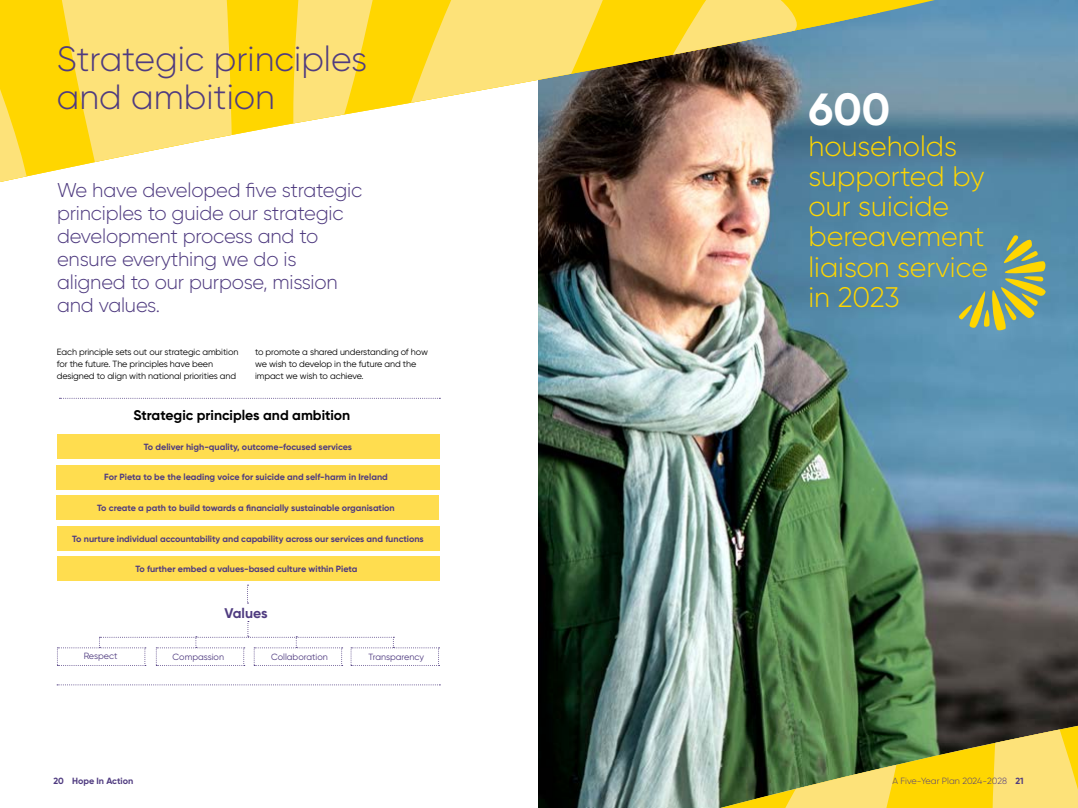
<style>
.page{position:relative;width:1078px;height:808px;background:#fff}
.page>*{position:absolute;margin:0;border:0;box-sizing:border-box;transform-origin:0 0}
.t1{font:700 45px "Gilroy";color:#fff}
.t2{font:300 35px/38px "Gilroy";color:#4f3b80}
.t3{font:300 28.3px/30.3px "Gilroy";color:#ffd600}
.t4{font:300 20px/23px "Gilroy";letter-spacing:-.01em;color:#4f3b80}
.t5{font:700 14px "Gilroy";color:#000}
.t6{font:700 14px "Gilroy";color:#4f3b80}
.t7{font:700 9px "Gilroy";color:#4f3b80}
.t8{font:9px/12px "Gilroy";letter-spacing:-.01em;color:#000}
.t9{font:9px "Gilroy";color:#4f3b80}
.t10{font:300 9px "Gilroy";letter-spacing:-.005em;color:#4f3b80}
.s1{font-weight:700}
</style>
<div class="page">
<img style="left:539px;top:0;width:538px;height:662px">
<svg style="left:538px;top:0;width:445px;height:226px"></svg>
<div style="left:249px;top:0;width:631px;height:132px;background:#ffd600"></div>
<svg style="left:278px;top:0;width:293px;height:132px;fill:#ffd600"></svg>
<svg style="left:571px;top:0;width:232px;height:12px;fill:#ffd600"></svg>
<svg style="left:76px;top:0;width:173px;height:166px;fill:#fde279"></svg>
<svg style="left:439px;top:12px;width:495px;height:170px"></svg>
<svg style="left:279px;top:0;width:108px;height:132px"></svg>
<svg style="left:0;top:0;width:76px;height:182px"></svg>
<svg style="left:247px;top:585px;width:1px;height:18px"></svg>
<div style="left:57px;top:434px;width:383px;height:25px;background:#ffdd4f"></div>
<svg style="left:59px;top:398px;width:381px;height:1px"></svg>
<svg style="left:57px;top:684px;width:175px;height:1px"></svg>
<div style="left:57px;top:465px;width:383px;height:24px;background:#ffdd4f"></div>
<div style="left:57px;top:495px;width:382px;height:25px;background:#ffdd4f"></div>
<div style="left:57px;top:526px;width:382px;height:24px;background:#ffdd4f"></div>
<div style="left:57px;top:556px;width:382px;height:25px;background:#ffdd4f"></div>
<svg style="left:57px;top:621px;width:382px;height:45px"></svg>
<svg style="left:232px;top:662px;width:845px;height:146px"></svg>
<svg style="left:720px;top:726px;width:357px;height:82px"></svg>
<svg style="left:958px;top:235px;width:88px;height:96px"></svg>
<h2 class="t2" style="left:57px;top:39px;width:311px">Strategic principles and ambition</h2>
<h3 class="t4" style="left:57px;top:179px;width:307px">We have developed five strategic principles to guide our strategic development process and to ensure everything we do is aligned to our purpose, mission and values.</h3>
<p class="t8" style="left:57px;top:346px;width:183px">Each principle sets out our strategic ambition for the future. The principles have been designed to align with national priorities and</p>
<p class="t8" style="left:255px;top:346px;width:174px">to promote a shared understanding of how we wish to develop in the future and the impact we wish to achieve.</p>
<h3 class="t5" style="left:133px;top:406px;width:218px">Strategic principles and ambition</h3>
<p class="t7" style="left:144px;top:441px;width:210px">To deliver high-quality, outcome-focused services</p>
<p class="t7" style="left:104px;top:471px;width:285px">For Pieta to be the leading voice for suicide and self-harm in Ireland</p>
<p class="t7" style="left:97px;top:502px;width:299px">To create a path to build towards a financially sustainable organisation</p>
<p class="t7" style="left:72px;top:533px;width:353px">To nurture individual accountability and capability across our services and functions</p>
<p class="t7" style="left:135px;top:563px;width:223px">To further embed a values-based culture within Pieta</p>
<h3 class="t6" style="left:224px;top:604px;width:44px">Values</h3>
<p class="t9" style="left:84px;top:650px;width:35px">Respect</p>
<p class="t9" style="left:173px;top:651px;width:53px">Compassion</p>
<p class="t9" style="left:271px;top:651px;width:58px">Collaboration</p>
<p class="t9" style="left:368px;top:652px;width:57px">Transparency</p>
<h1 class="t1" style="left:808px;top:81px;width:83px">600</h1>
<h3 class="t3" style="left:808px;top:130px;width:181px">households supported by our suicide bereavement liaison service in 2023</h3>
<p class="t7" style="left:53px;top:775px;width:81px">20 Hope In Action</p>
<p class="t10" style="left:892px;top:775px;width:132px">A Five-Year Plan 2024-2028 <span class="s1">21</span></p>
</div>
